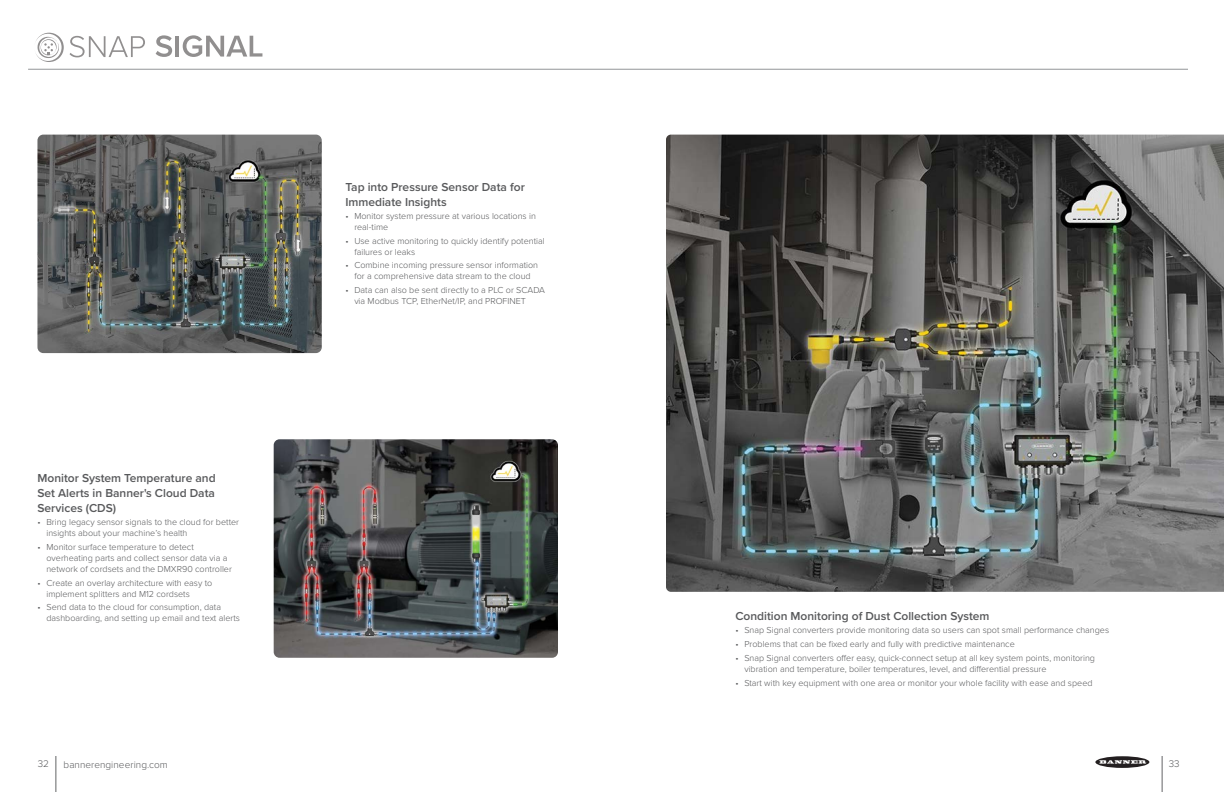
<style>
.page{position:relative;width:1224px;height:792px;background:#fff}
.page>*{position:absolute;margin:0;border:0;box-sizing:border-box;transform-origin:0 0}
.t1{font:600 12px/15px "Proxima Nova";color:#58595b;text-align:justify}
.t2{font:300 10px "Proxima Nova";letter-spacing:.005em;color:#58595b}
.t3{font:300 9px/11px "Proxima Nova";color:#58595b}
</style>
<div class="page">
<div style="left:1095px;top:756px;width:54px;height:12px;background:#231f20;border-radius:50%"></div>
<svg style="left:1099px;top:760px;width:47px;height:4px"></svg>
<hr style="left:56px;top:756px;width:1px;height:36px;background:#636466">
<hr style="left:1162px;top:756px;width:1px;height:36px;background:#636466">
<hr style="left:28px;top:69px;width:1160px;height:1px;background:#939598">
<svg style="left:70px;top:36px;width:75px;height:21px"></svg>
<svg style="left:156px;top:35px;width:16px;height:22px"></svg>
<hr style="left:176px;top:36px;width:3px;height:21px;background:#231f20">
<svg style="left:183px;top:35px;width:79px;height:22px"></svg>
<svg style="left:36px;top:33px;width:28px;height:29px"></svg>
<img style="left:666px;top:135px;width:558px;height:457px">
<img style="left:37px;top:135px;width:285px;height:218px">
<img style="left:274px;top:439px;width:284px;height:219px">
<h1 class="t1" style="left:37px;top:470px;width:180px">Monitor System Temperature and Set Alerts in Banner's Cloud Data Services (CDS)</h1>
<p class="t3" style="left:46px;top:516px;width:194px;text-indent:-9px">• Bring legacy sensor signals to the cloud for better insights about your machine’s health</p>
<p class="t3" style="left:46px;top:541px;width:187px;text-indent:-9px">• Monitor surface temperature to detect overheating parts and collect sensor data via a network of cordsets and the DMXR90 controller</p>
<p class="t3" style="left:46px;top:577px;width:167px;text-indent:-9px">• Create an overlay architecture with easy to implement splitters and M12 cordsets</p>
<p class="t3" style="left:46px;top:601px;width:195px;text-indent:-9px">• Send data to the cloud for consumption, data dashboarding, and setting up email and text alerts</p>
<h1 class="t1" style="left:345px;top:179px;width:181px">Tap into Pressure Sensor Data for<br>Immediate Insights</h1>
<p class="t3" style="left:354px;top:210px;width:183px;text-indent:-9px">• Monitor system pressure at various locations in real-time</p>
<p class="t3" style="left:354px;top:235px;width:192px;text-indent:-9px">• Use active monitoring to quickly identify potential failures or leaks</p>
<p class="t3" style="left:345px;top:259px;width:194px;text-align:center">• Combine incoming pressure sensor information for a comprehensive data stream to the cloud</p>
<p class="t3" style="left:354px;top:284px;width:192px;text-indent:-9px">• Data can also be sent directly to a PLC or SCADA via Modbus TCP, EtherNet/IP, and PROFINET</p>
<h1 class="t1" style="left:735px;top:608px;width:256px">Condition Monitoring of Dust Collection System</h1>
<p class="t3" style="left:735px;top:624px;width:375px">• Snap Signal converters provide monitoring data so users can spot small performance changes</p>
<p class="t3" style="left:735px;top:638px;width:281px">• Problems that can be fixed early and fully with predictive maintenance</p>
<p class="t3" style="left:744px;top:652px;width:352px;text-indent:-9px">• Snap Signal converters offer easy, quick-connect setup at all key system points, monitoring vibration and temperature, boiler temperatures, level, and differential pressure</p>
<p class="t3" style="left:735px;top:677px;width:359px">• Start with key equipment with one area or monitor your whole facility with ease and speed</p>
<p class="t2" style="left:38px;top:756px;width:13px">32</p>
<p class="t2" style="left:64px;top:757px;width:106px">bannerengineering.com</p>
<p class="t2" style="left:1169px;top:756px;width:12px">33</p>
</div>
